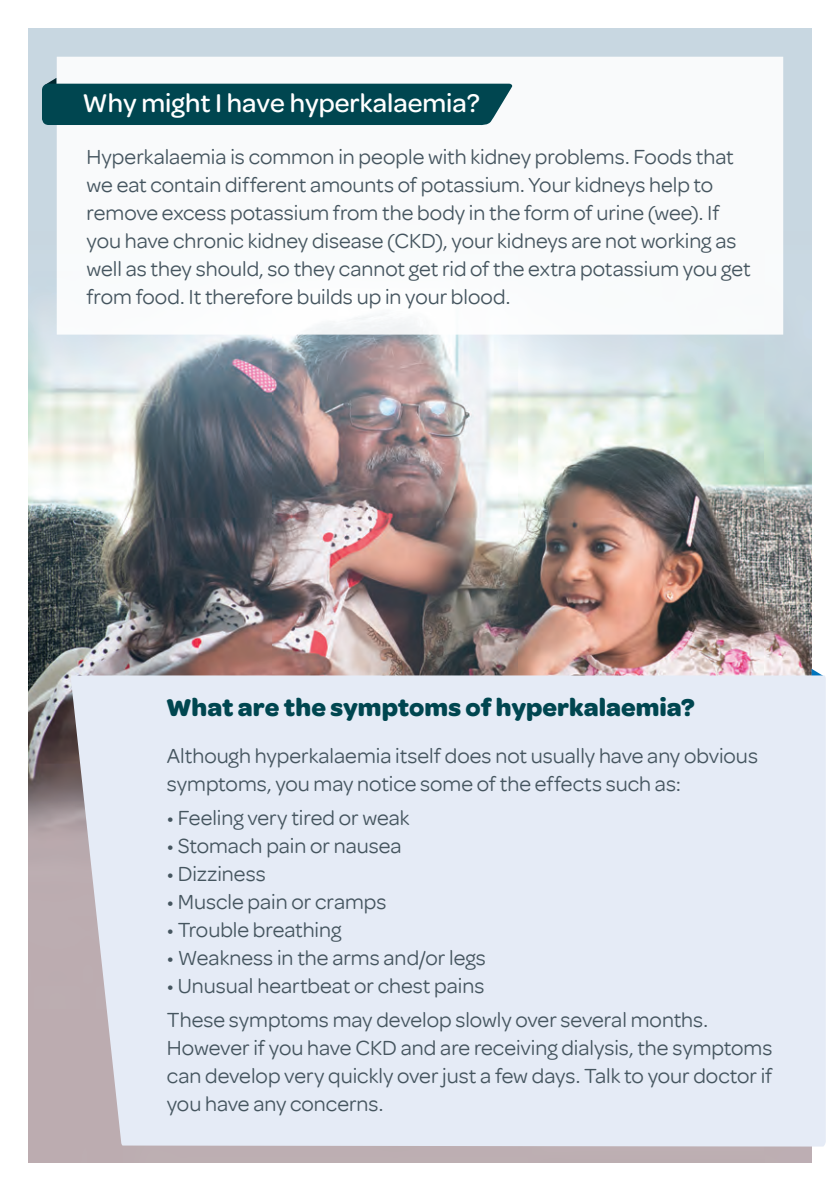
<style>
.page{position:relative;width:840px;height:1191px;background:#fff}
.page>*{position:absolute;margin:0;border:0;box-sizing:border-box;transform-origin:0 0}
.t1{font:500 27.4px "Omnes";color:#fff}
.t2{font:700 26px "Omnes";color:#004650}
.t3{font:22px/28px "Omnes";color:#45555f}
</style>
<div class="page">
<img style="left:28px;top:28px;width:783px;height:1134px">
<svg style="left:57px;top:57px;width:725px;height:277px"></svg>
<svg style="left:42px;top:78px;width:471px;height:47px"></svg>
<svg style="left:811px;top:669px;width:11px;height:6px"></svg>
<div style="left:71px;top:675px;width:754px;height:471px;background:#e5ebf6"></div>
<p class="t1" style="left:82px;top:88px;width:399px">Why might I have hyperkalaemia?</p>
<p class="t3" style="left:86px;top:142px;width:665px">Hyperkalaemia is common in people with kidney problems. Foods that we eat contain different amounts of potassium. Your kidneys help to remove excess potassium from the body in the form of urine (wee). If you have chronic kidney disease (CKD), your kidneys are not working as well as they should, so they cannot get rid of the extra potassium you get from food. It therefore builds up in your blood.</p>
<p class="t2" style="left:166px;top:693px;width:529px">What are the symptoms of hyperkalaemia?</p>
<p class="t3" style="left:167px;top:742px;width:592px">Although hyperkalaemia itself does not usually have any obvious symptoms, you may notice some of the effects such as:</p>
<p class="t3" style="left:167px;top:803px;width:244px">• Feeling very tired or weak</p>
<p class="t3" style="left:167px;top:831px;width:236px">• Stomach pain or nausea</p>
<p class="t3" style="left:167px;top:859px;width:100px">• Dizziness</p>
<p class="t3" style="left:167px;top:888px;width:221px">• Muscle pain or cramps</p>
<p class="t3" style="left:167px;top:916px;width:176px">• Trouble breathing</p>
<p class="t3" style="left:167px;top:944px;width:320px">• Weakness in the arms and/or legs</p>
<p class="t3" style="left:167px;top:969px;width:542px;line-height:33.6px">• Unusual heartbeat or chest pains<br>These symptoms may develop slowly over several months.</p>
<p class="t3" style="left:167px;top:1033px;width:606px;text-align:justify">However if you have CKD and are receiving dialysis, the symptoms can develop very quickly over just a few days. Talk to your doctor if you have any concerns.</p>
</div>
